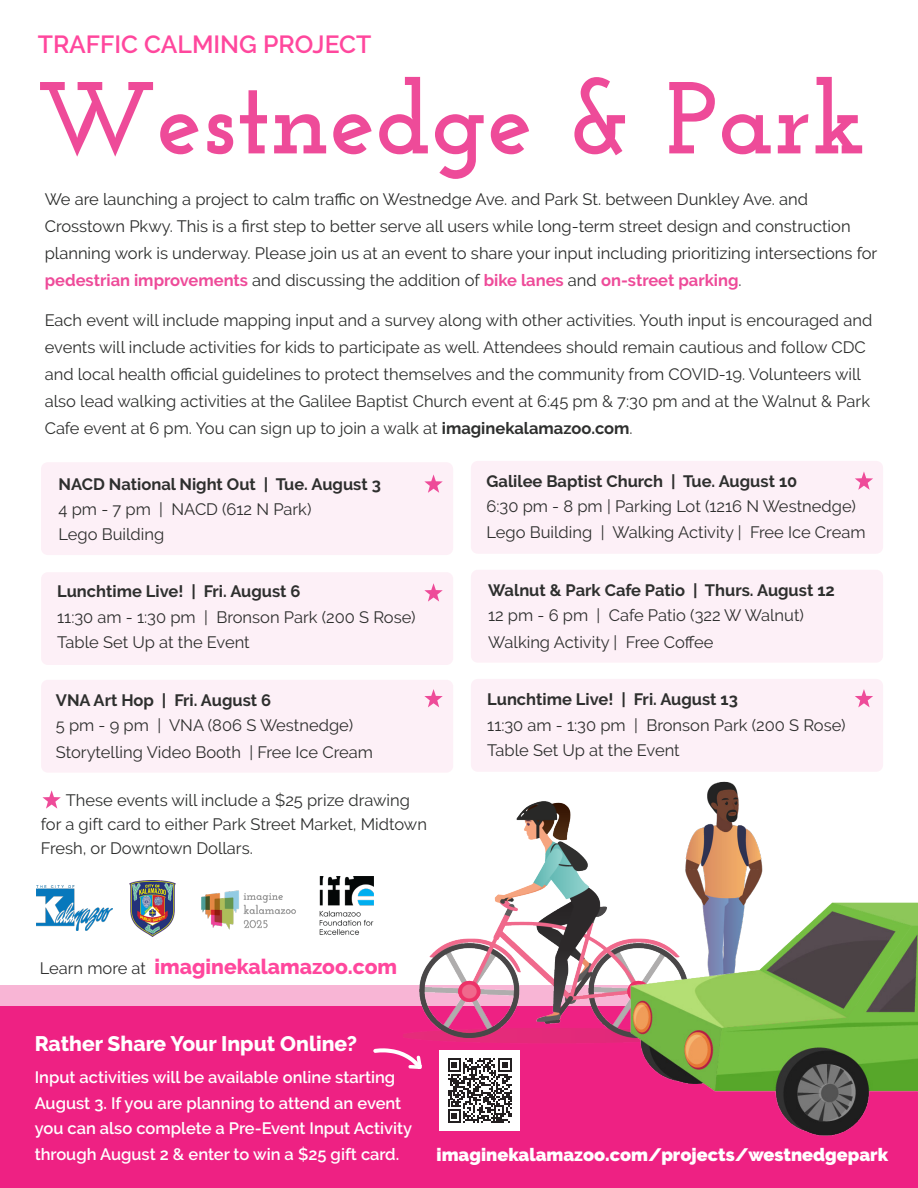
<style>
.page{position:relative;width:918px;height:1188px;background:#fff}
.page>*{position:absolute;margin:0;border:0;box-sizing:border-box;transform-origin:0 0}
.t1{font:700 102px "Josefin Slab";color:#ee4b99}
.t2{font:600 24.75px "Raleway";color:#ff479d}
.t3{font:800 21px "Raleway";color:#fff}
.t4{font:800 21px "Raleway";color:#ff479d}
.t5{font:900 18px "Raleway";color:#fff}
.t6{font:16.5px/27px "Raleway";color:#2e2f2e}
.t7{font:16.5px/27px "Raleway";color:#2b2c2b}
.t8{font:700 16.5px "Raleway";color:#2e2f2e}
.t9{font:600 16.5px/25.5px "Raleway";color:#fff}
.t10{font:16.5px "Raleway";color:#303030}
.s1{font-weight:700;color:#ee4b99}
.s2{font-weight:700}
</style>
<div class="page">
<div style="left:0;top:986px;width:918px;height:144px;background:#f8b5d5"></div>
<img style="left:201px;top:890px;width:95px;height:40px">
<img style="left:36px;top:885px;width:77px;height:45px">
<img style="left:129px;top:881px;width:46px;height:55px">
<div style="left:0;top:1007px;width:918px;height:181px;background:#ee2183"></div>
<svg style="left:373px;top:1048px;width:49px;height:21px"></svg>
<img style="left:403px;top:801px;width:186px;height:248px">
<img style="left:685px;top:781px;width:78px;height:107px">
<img style="left:523px;top:888px;width:395px;height:248px">
<div style="left:439px;top:1051px;width:81px;height:80px;background:#fff"></div>
<img style="left:319px;top:876px;width:54px;height:59px">
<svg style="left:42px;top:790px;width:19px;height:19px"></svg>
<div style="left:41px;top:462px;width:412px;height:93px;background:#fdf0f7;border-radius:7px"></div>
<div style="left:41px;top:572px;width:412px;height:93px;background:#fdf0f7;border-radius:7px"></div>
<div style="left:41px;top:680px;width:412px;height:93px;background:#fdf0f7;border-radius:7px"></div>
<div style="left:471px;top:461px;width:412px;height:93px;background:#fdf0f7;border-radius:7px"></div>
<div style="left:471px;top:570px;width:412px;height:93px;background:#fdf0f7;border-radius:7px"></div>
<div style="left:471px;top:679px;width:412px;height:93px;background:#fdf0f7;border-radius:7px"></div>
<svg style="left:424px;top:474px;width:19px;height:19px"></svg>
<svg style="left:424px;top:583px;width:19px;height:19px"></svg>
<svg style="left:424px;top:689px;width:19px;height:18px"></svg>
<svg style="left:855px;top:689px;width:18px;height:18px"></svg>
<svg style="left:855px;top:471px;width:18px;height:19px"></svg>
<svg style="left:448px;top:1058px;width:64px;height:65px"></svg>
<p class="t2" style="left:38px;top:31px;width:335px">TRAFFIC CALMING PROJECT</p>
<p class="t1" style="left:36px;top:58px;width:831px">Westnedge &amp; Park</p>
<p class="t7" style="left:45px;top:185px;width:834px">We are launching a project to calm traffic on Westnedge Ave. and Park St. between Dunkley Ave. and Crosstown Pkwy. This is a first step to better serve all users while long-term street design and construction planning work is underway. Please join us at an event to share your input including prioritizing intersections for <span class="s1">pedestrian improvements</span> and discussing the addition of <span class="s1">bike lanes</span> and <span class="s1">on-street parking</span>.</p>
<p class="t6" style="left:45px;top:307px;width:829px">Each event will include mapping input and a survey along with other activities. Youth input is encouraged and events will include activities for kids to participate as well. Attendees should remain cautious and follow CDC and local health official guidelines to protect themselves and the community from COVID-19. Volunteers will also lead walking activities at the Galilee Baptist Church event at 6:45 pm &amp; 7:30 pm and at the Walnut &amp; Park Cafe event at 6 pm. You can sign up to join a walk at <span class="s2">imaginekalamazoo.com</span>.</p>
<p class="t8" style="left:59px;top:475px;width:324px">NACD National Night Out | Tue. August 3</p>
<p class="t6" style="left:59px;top:495px;width:254px">4 pm - 7 pm | NACD (612 N Park)</p>
<p class="t6" style="left:59px;top:520px;width:107px">Lego Building</p>
<p class="t8" style="left:57px;top:582px;width:245px">Lunchtime Live! | Fri. August 6</p>
<p class="t6" style="left:57px;top:604px;width:360px">11:30 am - 1:30 pm | Bronson Park (200 S Rose)</p>
<p class="t6" style="left:57px;top:629px;width:194px">Table Set Up at the Event</p>
<p class="t8" style="left:56px;top:691px;width:217px">VNA Art Hop | Fri. August 6</p>
<p class="t6" style="left:56px;top:712px;width:299px">5 pm - 9 pm | VNA (806 S Westnedge)</p>
<p class="t6" style="left:56px;top:738px;width:319px">Storytelling Video Booth | Free Ice Cream</p>
<p class="t6" style="left:41px;top:788px;width:388px;line-height:24px;text-indent:25px">These events will include a $25 prize drawing for a gift card to either Park Street Market, Midtown<br>Fresh, or Downtown Dollars.</p>
<p class="t8" style="left:487px;top:472px;width:312px">Galilee Baptist Church | Tue. August 10</p>
<p class="t6" style="left:487px;top:492px;width:371px">6:30 pm - 8 pm | Parking Lot (1216 N Westnedge)</p>
<p class="t6" style="left:487px;top:519px;width:380px">Lego Building | Walking Activity | Free Ice Cream</p>
<p class="t8" style="left:488px;top:581px;width:348px">Walnut &amp; Park Cafe Patio | Thurs. August 12</p>
<p class="t6" style="left:488px;top:602px;width:317px">12 pm - 6 pm | Cafe Patio (322 W Walnut)</p>
<p class="t6" style="left:488px;top:628px;width:227px">Walking Activity | Free Coffee</p>
<p class="t8" style="left:487px;top:689px;width:252px">Lunchtime Live! | Fri. August 13</p>
<p class="t6" style="left:487px;top:712px;width:360px">11:30 am - 1:30 pm | Bronson Park (200 S Rose)</p>
<p class="t6" style="left:487px;top:737px;width:194px">Table Set Up at the Event</p>
<p class="t10" style="left:40px;top:958px;width:108px">Learn more at</p>
<p class="t4" style="left:154px;top:955px;width:244px">imaginekalamazoo.com</p>
<p class="t3" style="left:35px;top:1032px;width:324px">Rather Share Your Input Online?</p>
<p class="t9" style="left:35px;top:1065px;width:379px">Input activities will be available online starting August 3. If you are planning to attend an event you can also complete a Pre-Event Input Activity through August 2 &amp; enter to win a $25 gift card.</p>
<p class="t5" style="left:437px;top:1144px;width:453px">imaginekalamazoo.com/projects/westnedgepark</p>
</div>
